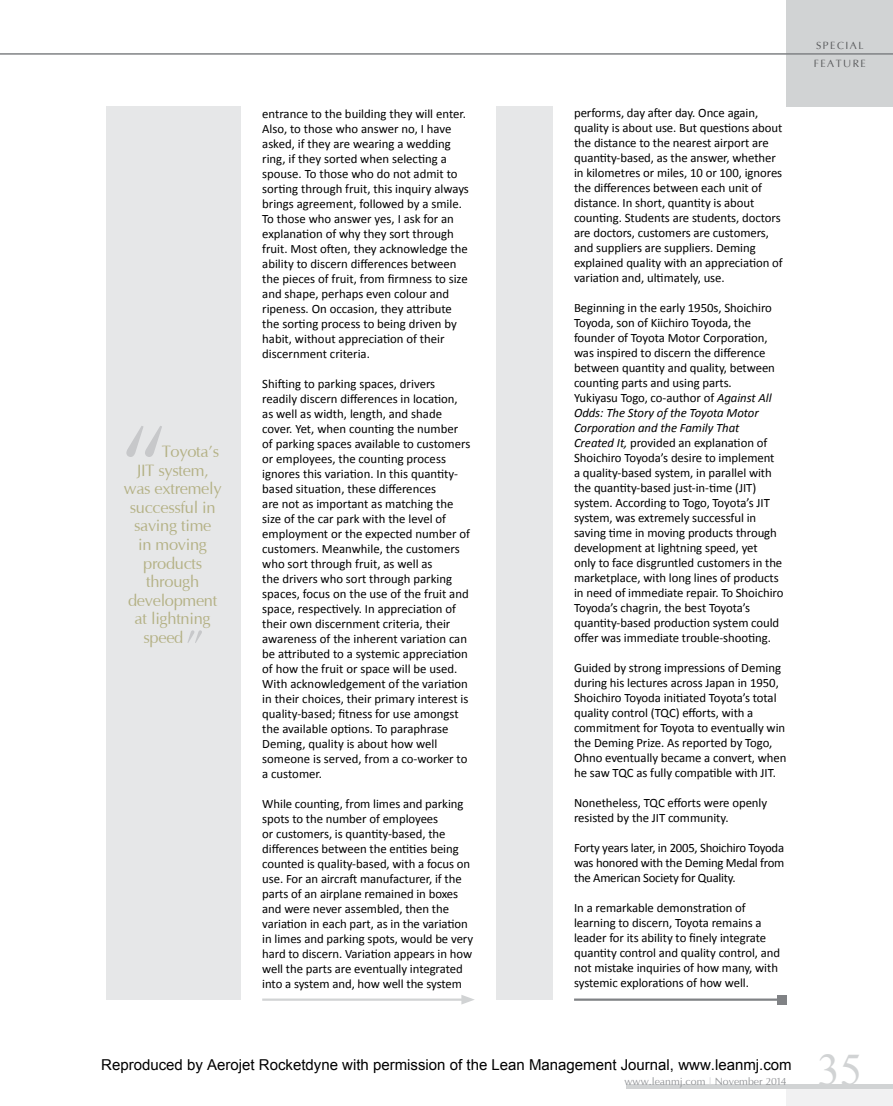
<style>
.page{position:relative;width:893px;height:1106px;background:#fff}
.page>*{position:absolute;margin:0;border:0;box-sizing:border-box;transform-origin:0 0}
.t1{font:45px "Times New Roman";color:#d1d3d4}
.t2{font:16.5px "Opulent";letter-spacing:-.02em;color:#b4b185}
.t3{font:15px "Arial";color:#000}
.t4{font:12.75px/15px "Calibri";letter-spacing:-.005em;color:#000}
.t5{font:10.5px "Opulent";color:#939598}
.t6{font:10.5px/18px "Opulent";letter-spacing:.14em;color:#58595b}
.s1{font-style:italic}
.s2{color:#d1d3d4}
</style>
<div class="page">
<div style="left:787px;top:0;width:106px;height:106px;background:#d1d3d4"></div>
<hr style="left:0;top:53px;width:893px;height:2px;background:#808285">
<hr style="left:574px;top:998px;width:208px;height:2px;background:#808285">
<div style="left:778px;top:995px;width:9px;height:9px;background:#808285"></div>
<div style="left:106px;top:106px;width:135px;height:893px;background:#e6e7e8"></div>
<svg style="left:126px;top:426px;width:36px;height:31px"></svg>
<svg style="left:187px;top:630px;width:15px;height:13px"></svg>
<hr style="left:262px;top:998px;width:204px;height:2px;background:#d1d3d4">
<svg style="left:461px;top:995px;width:14px;height:9px"></svg>
<div style="left:787px;top:1086px;width:106px;height:20px;background:#f1f1f2"></div>
<hr style="left:626px;top:1084px;width:267px;height:4px;background:#d1d3d4">
<div style="left:496px;top:106px;width:57px;height:893px;background:#e6e7e8"></div>
<p class="t2" style="left:162px;top:441px;width:59px">Toyota’s</p>
<p class="t2" style="left:137px;top:460px;width:73px">JIT system,</p>
<p class="t2" style="left:124px;top:479px;width:99px">was extremely</p>
<p class="t2" style="left:130px;top:497px;width:87px">successful in</p>
<p class="t2" style="left:134px;top:516px;width:79px">saving time</p>
<p class="t2" style="left:138px;top:534px;width:70px">in moving</p>
<p class="t2" style="left:143px;top:553px;width:61px">products</p>
<p class="t2" style="left:146px;top:572px;width:55px">through</p>
<p class="t2" style="left:128px;top:590px;width:91px">development</p>
<p class="t2" style="left:135px;top:609px;width:78px">at lightning</p>
<p class="t2" style="left:144px;top:627px;width:41px">speed</p>
<p class="t4" style="left:262px;top:105px;width:208px">entrance to the building they will enter.<br>Also, to those who answer no, I have asked, if they are wearing a wedding ring, if they sorted when selecting a spouse. To those who do not admit to sorting through fruit, this inquiry always brings agreement, followed by a smile.<br>To those who answer yes, I ask for an explanation of why they sort through fruit. Most often, they acknowledge the ability to discern differences between the pieces of fruit, from firmness to size and shape, perhaps even colour and ripeness. On occasion, they attribute the sorting process to being driven by habit, without appreciation of their discernment criteria.</p>
<p class="t4" style="left:262px;top:375px;width:210px">Shifting to parking spaces, drivers readily discern differences in location, as well as width, length, and shade cover. Yet, when counting the number of parking spaces available to customers or employees, the counting process ignores this variation. In this quantity&shy;based situation, these differences<br>are not as important as matching the size of the car park with the level of employment or the expected number of customers. Meanwhile, the customers who sort through fruit, as well as<br>the drivers who sort through parking spaces, focus on the use of the fruit and space, respectively. In appreciation of their own discernment criteria, their awareness of the inherent variation can be attributed to a systemic appreciation of how the fruit or space will be used.<br>With acknowledgement of the variation in their choices, their primary interest is quality-based; fitness for use amongst the available options. To paraphrase Deming, quality is about how well someone is served, from a co-worker to a customer.</p>
<p class="t4" style="left:262px;top:795px;width:212px">While counting, from limes and parking spots to the number of employees<br>or customers, is quantity-based, the differences between the entities being counted is quality-based, with a focus on use. For an aircraft manufacturer, if the parts of an airplane remained in boxes and were never assembled, then the variation in each part, as in the variation in limes and parking spots, would be very hard to discern. Variation appears in how well the parts are eventually integrated into a system and, how well the system</p>
<p class="t4" style="left:574px;top:105px;width:210px">performs, day after day. Once again, quality is about use. But questions about the distance to the nearest airport are quantity-based, as the answer, whether in kilometres or miles, 10 or 100, ignores the differences between each unit of distance. In short, quantity is about counting. Students are students, doctors are doctors, customers are customers, and suppliers are suppliers. Deming explained quality with an appreciation of variation and, ultimately, use.</p>
<p class="t4" style="left:574px;top:300px;width:211px">Beginning in the early 1950s, Shoichiro Toyoda, son of Kiichiro Toyoda, the founder of Toyota Motor Corporation, was inspired to discern the difference between quantity and quality, between counting parts and using parts.<br>Yukiyasu Togo, co-author of <span class="s1">Against All Odds: The Story of the Toyota Motor Corporation and the Family That<br>Created It,</span> provided an explanation of Shoichiro Toyoda’s desire to implement a quality-based system, in parallel with the quantity-based just-in-time (JIT) system. According to Togo, Toyota’s JIT system, was extremely successful in saving time in moving products through development at lightning speed, yet<br>only to face disgruntled customers in the marketplace, with long lines of products in need of immediate repair. To Shoichiro Toyoda’s chagrin, the best Toyota’s quantity-based production system could offer was immediate trouble-shooting.</p>
<p class="t4" style="left:574px;top:660px;width:214px">Guided by strong impressions of Deming during his lectures across Japan in 1950, Shoichiro Toyoda initiated Toyota’s total quality control (TQC) efforts, with a commitment for Toyota to eventually win the Deming Prize. As reported by Togo, Ohno eventually became a convert, when he saw TQC as fully compatible with JIT.</p>
<p class="t4" style="left:574px;top:795px;width:195px">Nonetheless, TQC efforts were openly resisted by the JIT community.</p>
<p class="t4" style="left:574px;top:840px;width:212px;text-align:justify">Forty years later, in 2005, Shoichiro Toyoda was honored with the Deming Medal from the American Society for Quality.</p>
<p class="t4" style="left:574px;top:900px;width:208px">In a remarkable demonstration of learning to discern, Toyota remains a leader for its ability to finely integrate quantity control and quality control, and not mistake inquiries of how many, with systemic explorations of how well.</p>
<p class="t6" style="left:814px;top:37px;width:53px">SPECIAL<br>FEATURE</p>
<p class="t3" style="left:101px;top:1055px;width:692px">Reproduced by Aerojet Rocketdyne with permission of the Lean Management Journal, www.leanmj.com</p>
<p class="t5" style="left:624px;top:1075px;width:164px">www.leanmj.com <span class="s2">|</span> November 2014</p>
<h1 class="t1" style="left:817px;top:1039px;width:46px">35</h1>
</div>
